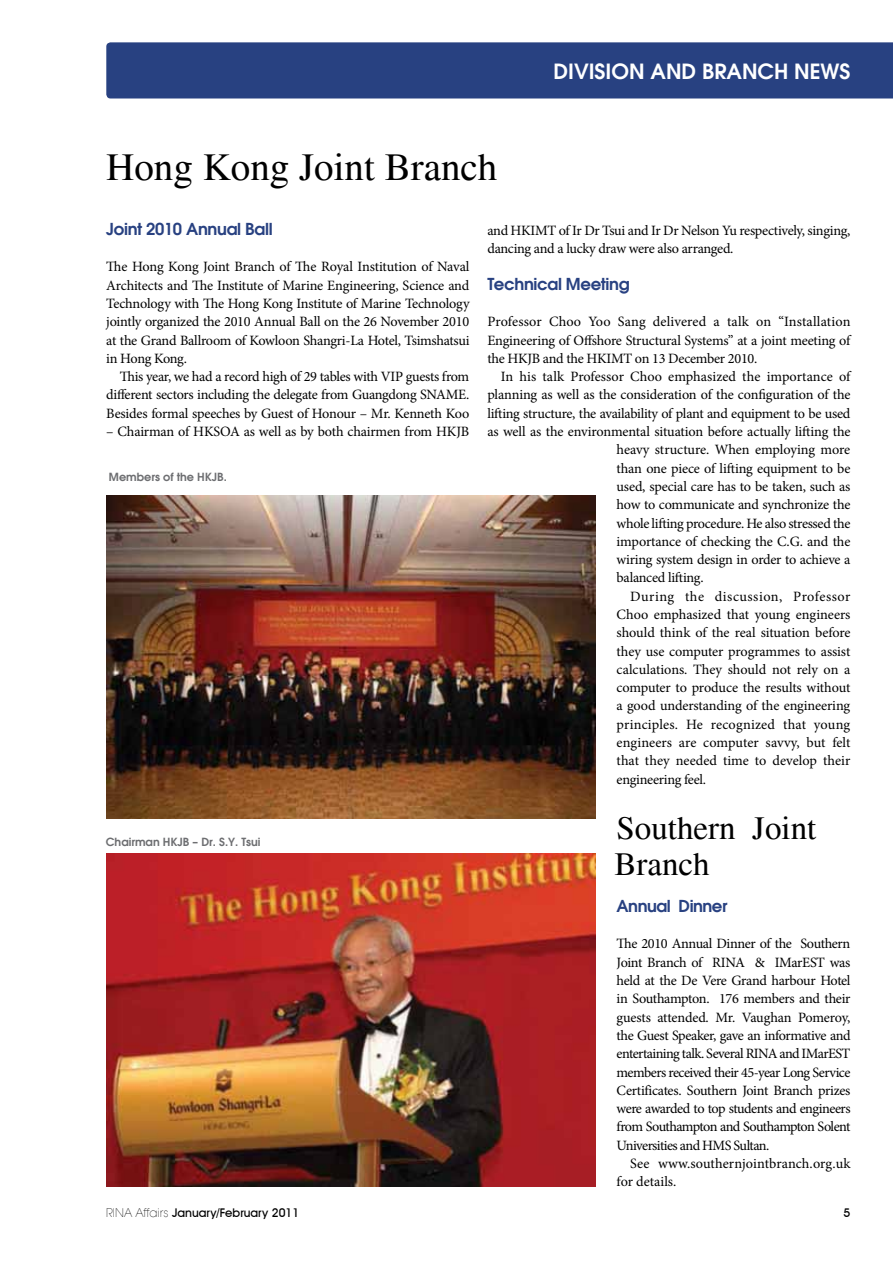
<style>
.page{position:relative;width:893px;height:1263px;background:#fff}
.page>*{position:absolute;margin:0;border:0;box-sizing:border-box;transform-origin:0 0}
.t1{font:39px "Times";color:#000}
.t2{font:33px/36.6px "Times";color:#000}
.t3{font:600 21px "Avant Garde";color:#fff}
.t4{font:600 16.5px "Avant Garde";letter-spacing:-.02em;color:#284181}
.t5{font:14.25px/18.3px "Minion Pro";letter-spacing:-.015em;color:#000;text-align:justify}
.t6{font:14.25px/18.3px "Minion Pro";letter-spacing:.005em;color:#000}
.t7{font:14.25px "Minion Pro";letter-spacing:.015em;color:#000}
.t8{font:14.25px "Minion Pro";letter-spacing:.035em;color:#000}
.t9{font:500 12px "Avant Garde IT Cby BT";color:#000}
.t10{font:600 11.25px "Avant Garde";color:#6d6e71}
.s1{font-family:"Avant Garde LT";font-weight:200}
</style>
<div class="page">
<img style="left:106px;top:853px;width:489px;height:333px">
<img style="left:106px;top:495px;width:489px;height:324px">
<div style="left:106px;top:42px;width:787px;height:56px;background:#284181"></div>
<h1 class="t1" style="left:106px;top:145px;width:393px">Hong Kong Joint Branch</h1>
<h3 class="t3" style="left:553px;top:57px;width:27px">Division</h3>
<h3 class="t3" style="left:650px;top:57px;width:16px">and</h3>
<h3 class="t3" style="left:702px;top:57px;width:28px">Branch</h3>
<h3 class="t3" style="left:794px;top:57px;width:30px">News</h3>
<p class="t4" style="left:106px;top:218px;width:168px">Joint 2010 Annual Ball</p>
<p class="t5" style="left:106px;top:258px;width:365px">The Hong Kong Joint Branch of The Royal Institution of Naval Architects and The Institute of Marine Engineering, Science and Technology with The Hong Kong Institute of Marine Technology jointly organized the 2010 Annual Ball on the 26 November 2010 at the Grand Ballroom of Kowloon Shangri-La Hotel, Tsimshatsui in Hong Kong.</p>
<p class="t5" style="left:106px;top:367px;width:364px;text-indent:13px">This year, we had a record high of 29 tables with VIP guests from different sectors including the delegate from Guangdong SNAME.<br>Besides formal speeches by Guest of Honour – Mr. Kenneth Koo</p>
<p class="t5" style="left:106px;top:422px;width:364px">– Chairman of HKSOA as well as by both chairmen from HKJB</p>
<p class="t10" style="left:109px;top:469px;width:119px">Members of the HKJB.</p>
<p class="t10" style="left:106px;top:834px;width:156px">Chairman HKJB – Dr. S.Y. Tsui</p>
<p class="t9" style="left:106px;top:1205px;width:194px"><span class="s1">Rina Affairs</span> January/February 2011</p>
<p class="t5" style="left:487px;top:221px;width:365px">and HKIMT of Ir Dr Tsui and Ir Dr Nelson Yu respectively, singing, dancing and a lucky draw were also arranged.</p>
<p class="t4" style="left:487px;top:273px;width:144px">Technical Meeting</p>
<p class="t5" style="left:487px;top:313px;width:365px">Professor Choo Yoo Sang delivered a talk on “Installation Engineering of Offshore Structural Systems” at a joint meeting of the HKJB and the HKIMT on 13 December 2010.</p>
<p class="t5" style="left:501px;top:367px;width:351px">In his talk Professor Choo emphasized the importance of</p>
<p class="t5" style="left:487px;top:386px;width:365px">planning as well as the consideration of the configuration of the</p>
<p class="t5" style="left:487px;top:404px;width:365px">lifting structure, the availability of plant and equipment to be used</p>
<p class="t5" style="left:487px;top:422px;width:365px">as well as the environmental situation before actually lifting the</p>
<p class="t5" style="left:617px;top:441px;width:235px">heavy structure. When employing more</p>
<p class="t5" style="left:617px;top:459px;width:235px">than one piece of lifting equipment to be</p>
<p class="t5" style="left:617px;top:477px;width:235px">used, special care has to be taken, such as</p>
<p class="t5" style="left:617px;top:496px;width:235px">how to communicate and synchronize the</p>
<p class="t5" style="left:617px;top:514px;width:235px">whole lifting procedure. He also stressed the</p>
<p class="t5" style="left:617px;top:532px;width:235px">importance of checking the C.G. and the</p>
<p class="t5" style="left:617px;top:550px;width:235px">wiring system design in order to achieve a</p>
<p class="t5" style="left:617px;top:569px;width:89px">balanced lifting.</p>
<p class="t8" style="left:630px;top:587px;width:222px">During the discussion, Professor</p>
<p class="t5" style="left:617px;top:605px;width:235px">Choo emphasized that young engineers</p>
<p class="t5" style="left:617px;top:624px;width:235px">should think of the real situation before</p>
<p class="t5" style="left:617px;top:642px;width:235px">they use computer programmes to assist</p>
<p class="t5" style="left:617px;top:660px;width:235px">calculations. They should not rely on a</p>
<p class="t5" style="left:617px;top:678px;width:235px">computer to produce the results without</p>
<p class="t5" style="left:617px;top:697px;width:235px">a good understanding of the engineering</p>
<p class="t7" style="left:617px;top:715px;width:235px">principles. He recognized that young</p>
<p class="t5" style="left:617px;top:733px;width:235px">engineers are computer savvy, but felt</p>
<p class="t5" style="left:617px;top:752px;width:235px">that they needed time to develop their</p>
<p class="t5" style="left:617px;top:770px;width:91px">engineering feel.</p>
<h2 class="t2" style="left:614px;top:810px;width:204px">Southern Joint<br>Branch</h2>
<p class="t4" style="left:617px;top:895px;width:112px">Annual Dinner</p>
<p class="t5" style="left:617px;top:935px;width:236px">The 2010 Annual Dinner of the Southern Joint Branch of RINA &amp; IMarEST was held at the De Vere Grand harbour Hotel in Southampton. 176 members and their guests attended. Mr. Vaughan Pomeroy, the Guest Speaker, gave an informative and entertaining talk. Several RINA and IMarEST members received their 45-year Long Service Certificates. Southern Joint Branch prizes were awarded to top students and engineers from Southampton and Southampton Solent Universities and HMS Sultan.</p>
<p class="t6" style="left:617px;top:1154px;width:235px;text-indent:13px">See www.southernjointbranch.org.uk for details.</p>
<p class="t9" style="left:844px;top:1205px;width:8px">5</p>
</div>
